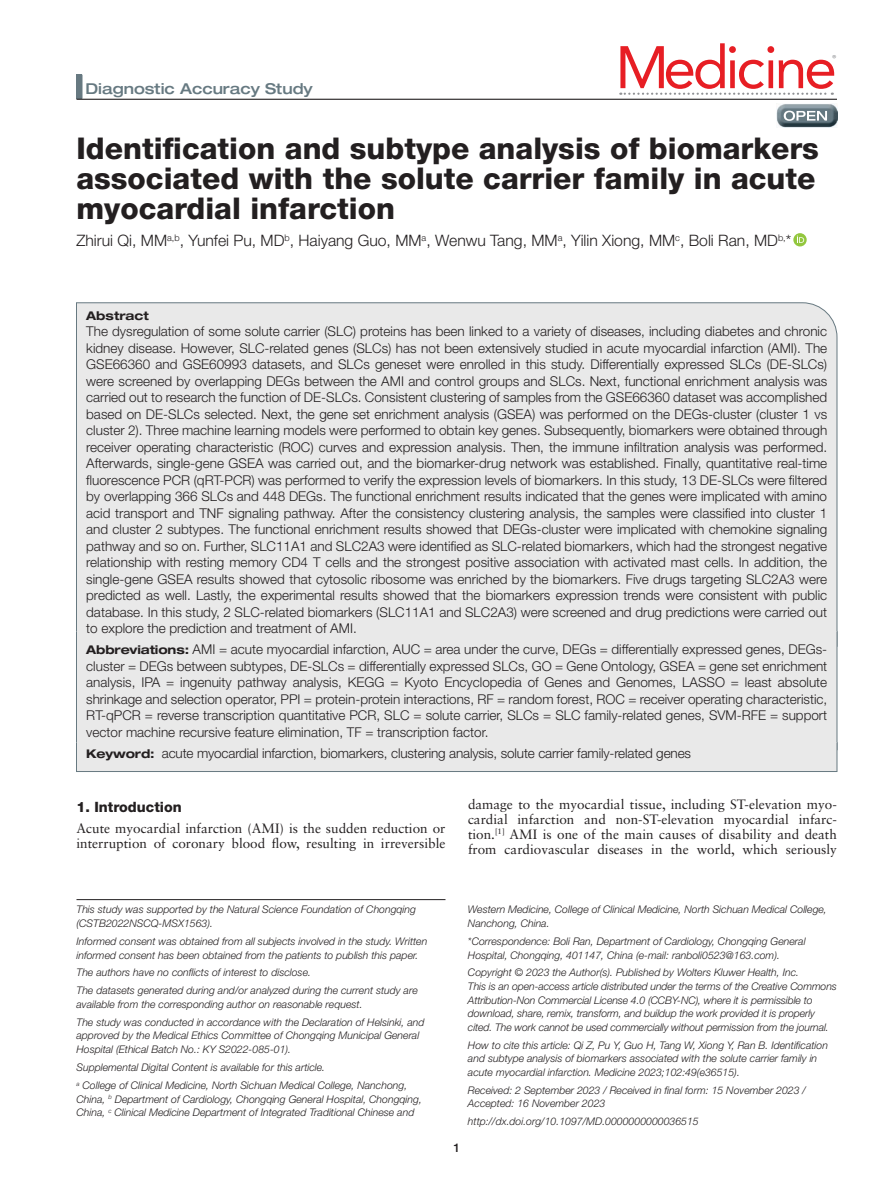
<style>
.page{position:relative;width:891px;height:1188px;background:#fff}
.page>*{position:absolute;margin:0;border:0;box-sizing:border-box;transform-origin:0 0}
.t1{font:59.4px "Avenir";letter-spacing:-.06em;color:#e71e24}
.t2{font:800 30px/30px "Helvetica Neue LT Std";color:#231f20;text-align:justify}
.t3{font:300 15.75px "Helvetica Neue LT Std";color:#231f20}
.t4{font:500 expanded 15px "Helvetica Neue LT Std";color:#667981}
.t5{font:800 14.25px "Helvetica Neue LT Std";color:#231f20}
.t6{font:300 13.5px/16.5px "Helvetica Neue LT Std";letter-spacing:-.01em;color:#231f20;text-align:justify}
.t7{font:13.5px/15px "Sabon LT Std";color:#231f20}
.t8{font:700 expanded 12px "Helvetica Neue LT Std";color:#231f20}
.t9{font:500 12px "Helvetica Neue LT Std";color:#231f20}
.t10{font:italic 300 10.5px/13.5px "Helvetica Neue LT Std";color:#231f20}
.t11{font:500 10.35px "Akzidenz Grotesk BE";color:#909295}
.s1{font-weight:700;font-stretch:expanded;font-size:12px}
</style>
<div class="page">
<div style="left:76px;top:74px;width:6px;height:25px;background:#677981"></div>
<hr style="left:76px;top:99px;width:761px;height:1px;background:#231f20">
<img style="left:776px;top:104px;width:61px;height:24px">
<svg style="left:784px;top:111px;width:43px;height:10px"></svg>
<svg style="left:620px;top:93px;width:213px;height:2px"></svg>
<div style="left:76px;top:302px;width:762px;height:345px;background:#e9e9e9"></div>
<div style="left:76px;top:631px;width:761px;height:120px;background:#e9e9e9"></div>
<div style="left:76px;top:742px;width:761px;height:30px;background:#e9e9e9"></div>
<div style="left:76px;top:742px;width:761px;height:30px;border:1px solid #677981"></div>
<svg style="left:793px;top:233px;width:14px;height:13px"></svg>
<svg style="left:797px;top:236px;width:7px;height:7px"></svg>
<hr style="left:76px;top:899px;width:370px;height:1px;background:#231f20">
<p class="t4" style="left:86px;top:80px;width:229px">Diagnostic Accuracy Study</p>
<h1 class="t1" style="left:615px;top:33px;width:223px">Medicine</h1>
<p class="t11" style="left:832px;top:52px;width:6px">®</p>
<h2 class="t2" style="left:76px;top:134px;width:744px">Identification and subtype analysis of biomarkers associated with the solute carrier family in acute myocardial infarction</h2>
<p class="t3" style="left:76px;top:231px;width:716px">Zhirui Qi, MM<sup>a,b</sup>, Yunfei Pu, MD<sup>b</sup>, Haiyang Guo, MM<sup>a</sup>, Wenwu Tang, MM<sup>a</sup>, Yilin Xiong, MM<sup>c</sup>, Boli Ran, MD<sup>b,</sup>*</p>
<p class="t8" style="left:86px;top:308px;width:64px">Abstract</p>
<p class="t6" style="left:86px;top:323px;width:743px">The dysregulation of some solute carrier (SLC) proteins has been linked to a variety of diseases, including diabetes and chronic kidney disease. However, SLC-related genes (SLCs) has not been extensively studied in acute myocardial infarction (AMI). The GSE66360 and GSE60993 datasets, and SLCs geneset were enrolled in this study. Differentially expressed SLCs (DE-SLCs) were screened by overlapping DEGs between the AMI and control groups and SLCs. Next, functional enrichment analysis was carried out to research the function of DE-SLCs. Consistent clustering of samples from the GSE66360 dataset was accomplished based on DE-SLCs selected. Next, the gene set enrichment analysis (GSEA) was performed on the DEGs-cluster (cluster 1 vs cluster 2). Three machine learning models were performed to obtain key genes. Subsequently, biomarkers were obtained through receiver operating characteristic (ROC) curves and expression analysis. Then, the immune infiltration analysis was performed.<br>Afterwards, single-gene GSEA was carried out, and the biomarker-drug network was established. Finally, quantitative real-time fluorescence PCR (qRT-PCR) was performed to verify the expression levels of biomarkers. In this study, 13 DE-SLCs were filtered by overlapping 366 SLCs and 448 DEGs. The functional enrichment results indicated that the genes were implicated with amino acid transport and TNF signaling pathway. After the consistency clustering analysis, the samples were classified into cluster 1 and cluster 2 subtypes. The functional enrichment results showed that DEGs-cluster were implicated with chemokine signaling pathway and so on. Further, SLC11A1 and SLC2A3 were identified as SLC-related biomarkers, which had the strongest negative relationship with resting memory CD4 T cells and the strongest positive association with activated mast cells. In addition, the single-gene GSEA results showed that cytosolic ribosome was enriched by the biomarkers. Five drugs targeting SLC2A3 were predicted as well. Lastly, the experimental results showed that the biomarkers expression trends were consistent with public database. In this study, 2 SLC-related biomarkers (SLC11A1 and SLC2A3) were screened and drug predictions were carried out to explore the prediction and treatment of AMI.</p>
<p class="t6" style="left:86px;top:641px;width:743px"><span class="s1">Abbreviations:</span> AMI = acute myocardial infarction, AUC = area under the curve, DEGs = differentially expressed genes, DEGs&shy;cluster = DEGs between subtypes, DE-SLCs = differentially expressed SLCs, GO = Gene Ontology, GSEA = gene set enrichment analysis, IPA = ingenuity pathway analysis, KEGG = Kyoto Encyclopedia of Genes and Genomes, LASSO = least absolute shrinkage and selection operator, PPI = protein-protein interactions, RF = random forest, ROC = receiver operating characteristic, RT-qPCR = reverse transcription quantitative PCR, SLC = solute carrier, SLCs = SLC family-related genes, SVM-RFE = support vector machine recursive feature elimination, TF = transcription factor.</p>
<p class="t6" style="left:86px;top:745px;width:606px"><span class="s1">Keyword:</span> acute myocardial infarction, biomarkers, clustering analysis, solute carrier family-related genes</p>
<p class="t5" style="left:76px;top:798px;width:107px">1. Introduction</p>
<p class="t7" style="left:76px;top:821px;width:371px">Acute myocardial infarction (AMI) is the sudden reduction or interruption of coronary blood flow, resulting in irreversible</p>
<p class="t7" style="left:468px;top:797px;width:371px;text-align:justify">damage to the myocardial tissue, including ST-elevation myo&shy;cardial infarction and non-ST-elevation myocardial infarc&shy;tion.<sup>[1]</sup> AMI is one of the main causes of disability and death from cardiovascular diseases in the world, which seriously</p>
<p class="t10" style="left:76px;top:903px;width:341px">This study was supported by the Natural Science Foundation of Chongqing (CSTB2022NSCQ-MSX1563).</p>
<p class="t10" style="left:76px;top:934px;width:352px">Informed consent was obtained from all subjects involved in the study. Written informed consent has been obtained from the patients to publish this paper.</p>
<p class="t10" style="left:76px;top:964px;width:343px;line-height:18px">The authors have no conflicts of interest to disclose.<br>The datasets generated during and/or analyzed during the current study are</p>
<p class="t10" style="left:76px;top:995px;width:349px;line-height:18px">available from the corresponding author on reasonable request.<br>The study was conducted in accordance with the Declaration of Helsinki, and</p>
<p class="t10" style="left:76px;top:1029px;width:344px">approved by the Medical Ethics Committee of Chongqing Municipal General<br>Hospital (Ethical Batch No.: KY S2022-085-01).</p>
<p class="t10" style="left:76px;top:1058px;width:332px;line-height:18px">Supplemental Digital Content is available for this article.<br><sup>a</sup> College of Clinical Medicine, North Sichuan Medical College, Nanchong,</p>
<p class="t10" style="left:76px;top:1092px;width:347px">China, <sup>b</sup> Department of Cardiology, Chongqing General Hospital, Chongqing,<br>China, <sup>c</sup> Clinical Medicine Department of Integrated Traditional Chinese and</p>
<p class="t9" style="left:453px;top:1140px;width:8px">1</p>
<p class="t10" style="left:468px;top:903px;width:360px">Western Medicine, College of Clinical Medicine, North Sichuan Medical College,<br>Nanchong, China.</p>
<p class="t10" style="left:468px;top:934px;width:339px">*Correspondence: Boli Ran, Department of Cardiology, Chongqing General<br>Hospital, Chongqing, 401147, China (e-mail: ranboli0523@163.com).</p>
<p class="t10" style="left:468px;top:966px;width:370px">Copyright © 2023 the Author(s). Published by Wolters Kluwer Health, Inc.<br>This is an open-access article distributed under the terms of the Creative Commons Attribution-Non Commercial License 4.0 (CCBY-NC), where it is permissible to download, share, remix, transform, and buildup the work provided it is properly cited. The work cannot be used commercially without permission from the journal.</p>
<p class="t10" style="left:468px;top:1038px;width:362px">How to cite this article: Qi Z, Pu Y, Guo H, Tang W, Xiong Y, Ran B. Identification and subtype analysis of biomarkers associated with the solute carrier family in acute myocardial infarction. Medicine 2023;102:49(e36515).</p>
<p class="t10" style="left:468px;top:1083px;width:340px">Received: 2 September 2023 / Received in final form: 15 November 2023 /<br>Accepted: 16 November 2023</p>
<p class="t10" style="left:468px;top:1114px;width:232px">http://dx.doi.org/10.1097/MD.0000000000036515</p>
</div>
